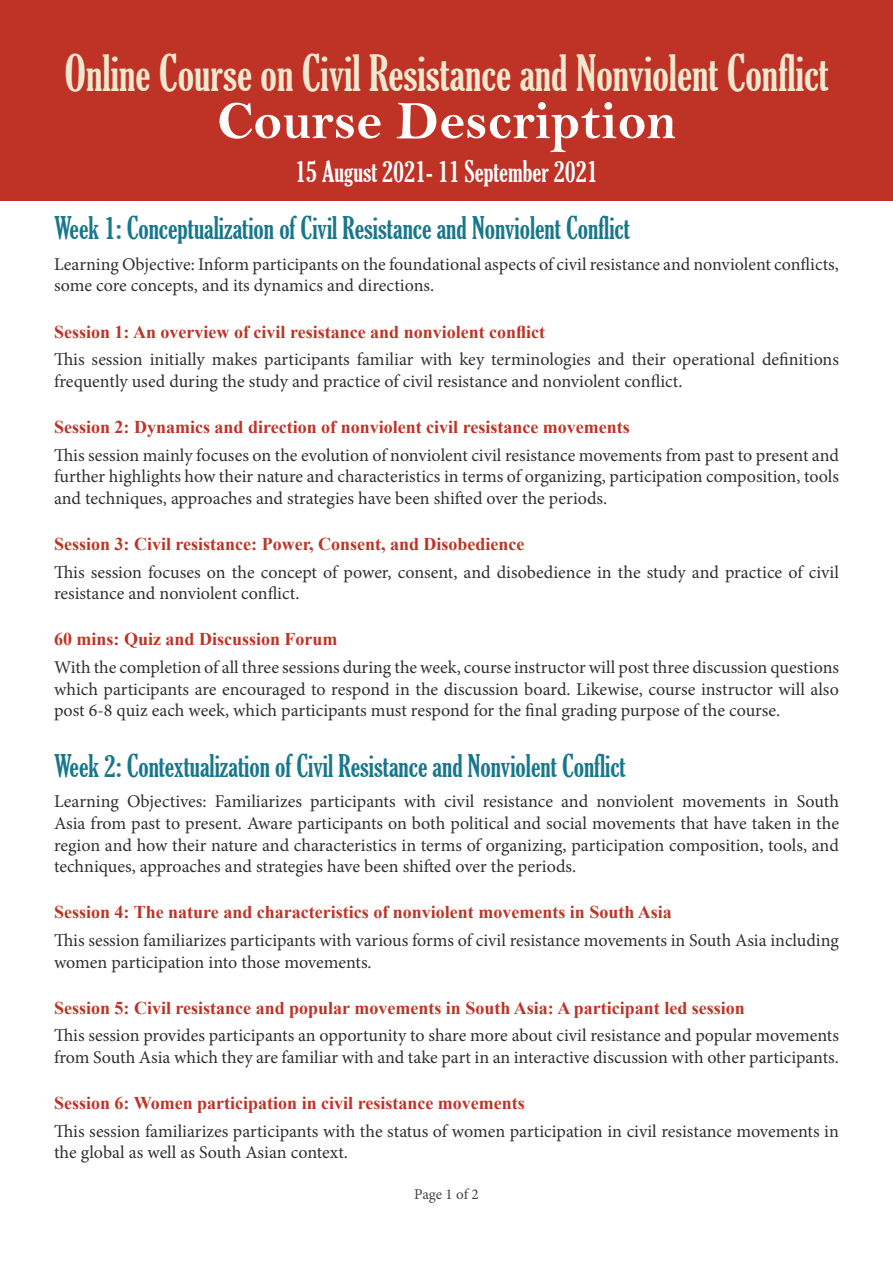
<style>
.page{position:relative;width:893px;height:1263px;background:#fff}
.page>*{position:absolute;margin:0;border:0;box-sizing:border-box;transform-origin:0 0}
.t1{font:54px "Bell MT Bold";color:#fff}
.t2{font:extra-condensed 48px "Gloucester";color:#f1e8cf}
.Heading_1{font:extra-condensed 30px "Gloucester";color:#18778c}
.t3{font:extra-condensed 28.5px "Gloucester";color:#fff}
.Paragraph_Style_1{font:18px/21.6px "Minion Pro";color:#312f30}
.Heading_2{font:700 18px "Times New Roman";color:#bf3326}
.t4{font:15px "Minion Pro";letter-spacing:-.01em;color:#231f20}
</style>
<div class="page">
<div style="left:0;top:0;width:893px;height:201px;background:#bf3226"></div>
<p class="t2" style="left:64px;top:46px;width:766px">Online Course on Civil Resistance and Nonviolent Conflict</p>
<p class="t1" style="left:217px;top:89px;width:460px">Course Description</p>
<p class="t3" style="left:295px;top:155px;width:304px">15 August 2021- 11 September 2021</p>
<p class="Heading_1" style="left:54px;top:211px;width:577px">Week 1: Conceptualization of Civil Resistance and Nonviolent Conflict</p>
<p class="Paragraph_Style_1" style="left:54px;top:253px;width:786px">Learning Objective: Inform participants on the foundational aspects of civil resistance and nonviolent conflicts, some core concepts, and its dynamics and directions.</p>
<p class="Heading_2" style="left:54px;top:318px;width:493px">Session 1: An overview of civil resistance and nonviolent conflict</p>
<p class="Paragraph_Style_1" style="left:54px;top:349px;width:786px">This session initially makes participants familiar with key terminologies and their operational definitions frequently used during the study and practice of civil resistance and nonviolent conflict.</p>
<p class="Heading_2" style="left:54px;top:414px;width:577px">Session 2: Dynamics and direction of nonviolent civil resistance movements</p>
<p class="Paragraph_Style_1" style="left:54px;top:444px;width:786px;text-align:justify">This session mainly focuses on the evolution of nonviolent civil resistance movements from past to present and further highlights how their nature and characteristics in terms of organizing, participation composition, tools and techniques, approaches and strategies have been shifted over the periods.</p>
<p class="Heading_2" style="left:54px;top:531px;width:472px">Session 3: Civil resistance: Power, Consent, and Disobedience</p>
<p class="Paragraph_Style_1" style="left:54px;top:561px;width:786px">This session focuses on the concept of power, consent, and disobedience in the study and practice of civil resistance and nonviolent conflict.</p>
<p class="Heading_2" style="left:54px;top:626px;width:285px">60 mins: Quiz and Discussion Forum</p>
<p class="Paragraph_Style_1" style="left:54px;top:656px;width:786px;text-align:justify">With the completion of all three sessions during the week, course instructor will post three discussion questions which participants are encouraged to respond in the discussion board. Likewise, course instructor will also post 6-8 quiz each week, which participants must respond for the final grading purpose of the course.</p>
<p class="Heading_1" style="left:54px;top:748px;width:573px">Week 2: Contextualization of Civil Resistance and Nonviolent Conflict</p>
<p class="Paragraph_Style_1" style="left:54px;top:791px;width:787px;text-align:justify">Learning Objectives: Familiarizes participants with civil resistance and nonviolent movements in South Asia from past to present. Aware participants on both political and social movements that have taken in the region and how their nature and characteristics in terms of organizing, participation composition, tools, and techniques, approaches and strategies have been shifted over the periods.</p>
<p class="Heading_2" style="left:54px;top:899px;width:619px">Session 4: The nature and characteristics of nonviolent movements in South Asia</p>
<p class="Paragraph_Style_1" style="left:54px;top:929px;width:786px">This session familiarizes participants with various forms of civil resistance movements in South Asia including women participation into those movements.</p>
<p class="Heading_2" style="left:54px;top:995px;width:692px">Session 5: Civil resistance and popular movements in South Asia: A participant led session</p>
<p class="Paragraph_Style_1" style="left:54px;top:1025px;width:786px">This session provides participants an opportunity to share more about civil resistance and popular movements from South Asia which they are familiar with and take part in an interactive discussion with other participants.</p>
<p class="Heading_2" style="left:54px;top:1090px;width:472px">Session 6: Women participation in civil resistance movements</p>
<p class="Paragraph_Style_1" style="left:54px;top:1120px;width:786px">This session familiarizes participants with the status of women participation in civil resistance movements in the global as well as South Asian context.</p>
<p class="t4" style="left:414px;top:1184px;width:66px">Page 1 of 2</p>
</div>
